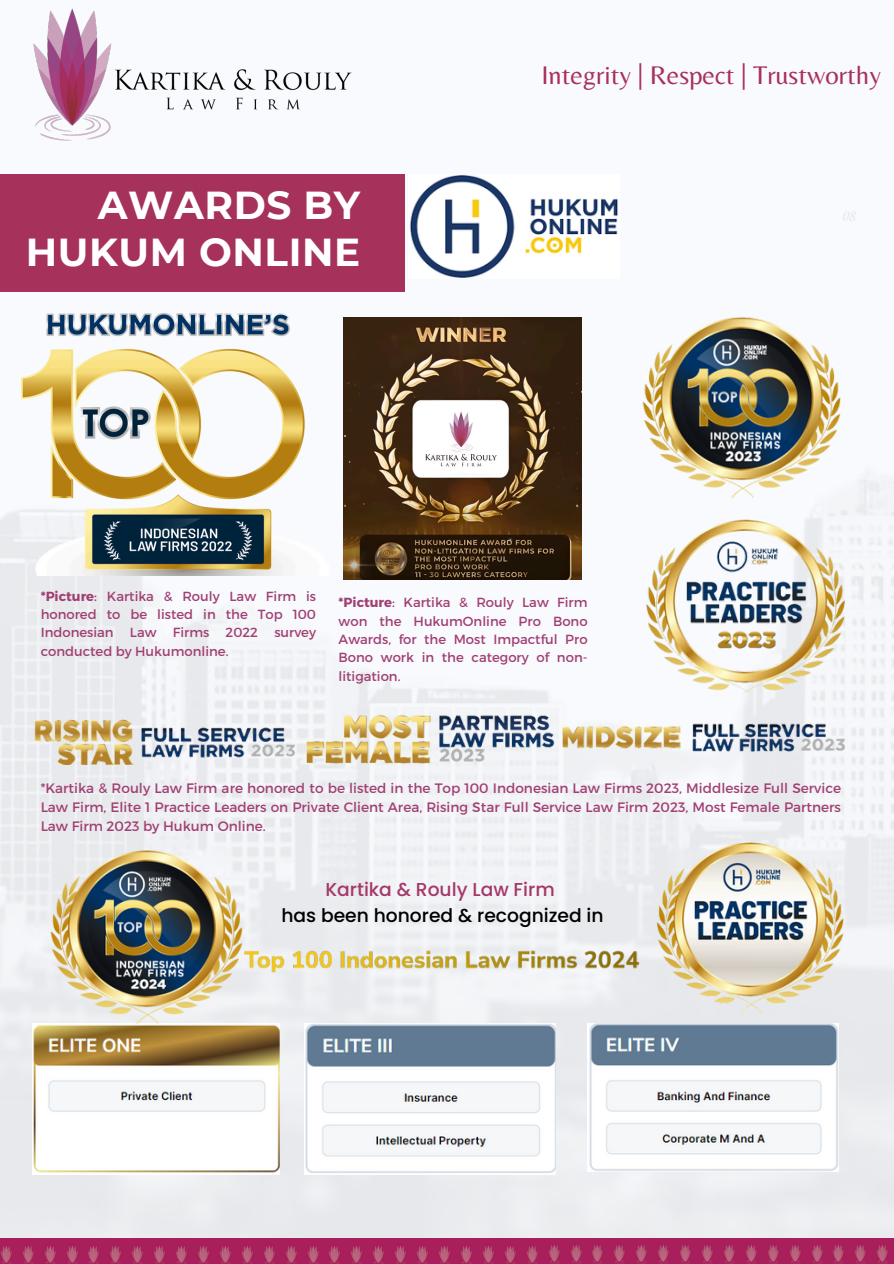
<style>
.page{position:relative;width:894px;height:1264px;background:#fff}
.page>*{position:absolute;margin:0;border:0;box-sizing:border-box;transform-origin:0 0}
.t1{font:700 38.85px/46.2px "Montserrat";letter-spacing:.015em;color:#fff;text-align:right}
.t2{font:26.55px "Belleza";color:#a92f61}
.t3{font:500 18.6px/26.1px "Poppins";color:#000;text-align:center}
.t4{font:13.65px/18.9px "Montserrat";color:#a13f73;text-align:justify}
.t5{font:13.2px/18.3px "Montserrat";color:#a13f73;text-align:justify}
.s1{font-weight:700}
.s2{color:#a53769}
</style>
<div class="page">
<img style="left:0;top:174px;width:893px;height:1064px">
<img style="left:0;top:1238px;width:893px;height:25px">
<div style="left:0;top:174px;width:404px;height:117px;background:#a6315b"></div>
<img style="left:21px;top:313px;width:308px;height:262px">
<img style="left:343px;top:317px;width:238px;height:262px">
<img style="left:637px;top:313px;width:218px;height:187px">
<img style="left:646px;top:517px;width:209px;height:176px">
<img style="left:33px;top:717px;width:265px;height:47px">
<img style="left:557px;top:709px;width:291px;height:54px">
<img style="left:304px;top:714px;width:253px;height:49px">
<img style="left:656px;top:840px;width:188px;height:176px">
<img style="left:245px;top:938px;width:403px;height:48px">
<img style="left:33px;top:1023px;width:246px;height:150px">
<img style="left:48px;top:849px;width:197px;height:186px">
<img style="left:304px;top:1023px;width:251px;height:150px">
<img style="left:587px;top:1023px;width:251px;height:148px">
<img style="left:408px;top:174px;width:211px;height:105px">
<img style="left:33px;top:8px;width:319px;height:133px">
<h2 class="t1" style="left:26px;top:182px;width:336px">AWARDS BY<br>HUKUM ONLINE</h2>
<p class="t2" style="left:541px;top:59px;width:341px">Integrity | Respect | Trustworthy</p>
<h1 class="t5" style="left:41px;top:586px;width:277px"><span class="s1">*Picture</span>: Kartika &amp; Rouly Law Firm is honored to be listed in the Top 100<br>Indonesian Law Firms 2022 survey conducted by Hukumonline.</h1>
<p class="t5" style="left:338px;top:593px;width:250px"><span class="s1">*Picture</span>: Kartika &amp; Rouly Law Firm won the HukumOnline Pro Bono Awards, for the Most Impactful Pro Bono work in the category of non&shy;litigation.</p>
<p class="t4" style="left:41px;top:777px;width:801px">*Kartika &amp; Rouly Law Firm are honored to be listed in the Top 100 Indonesian Law Firms 2023, Middlesize Full Service Law Firm, Elite 1 Practice Leaders on Private Client Area, Rising Star Full Service Law Firm 2023, Most Female Partners Law Firm 2023 by Hukum Online.</p>
<p class="t3" style="left:281px;top:876px;width:323px"><span class="s2">Kartika &amp; Rouly Law Firm<br></span>has been honored &amp; recognized in</p>
</div>
